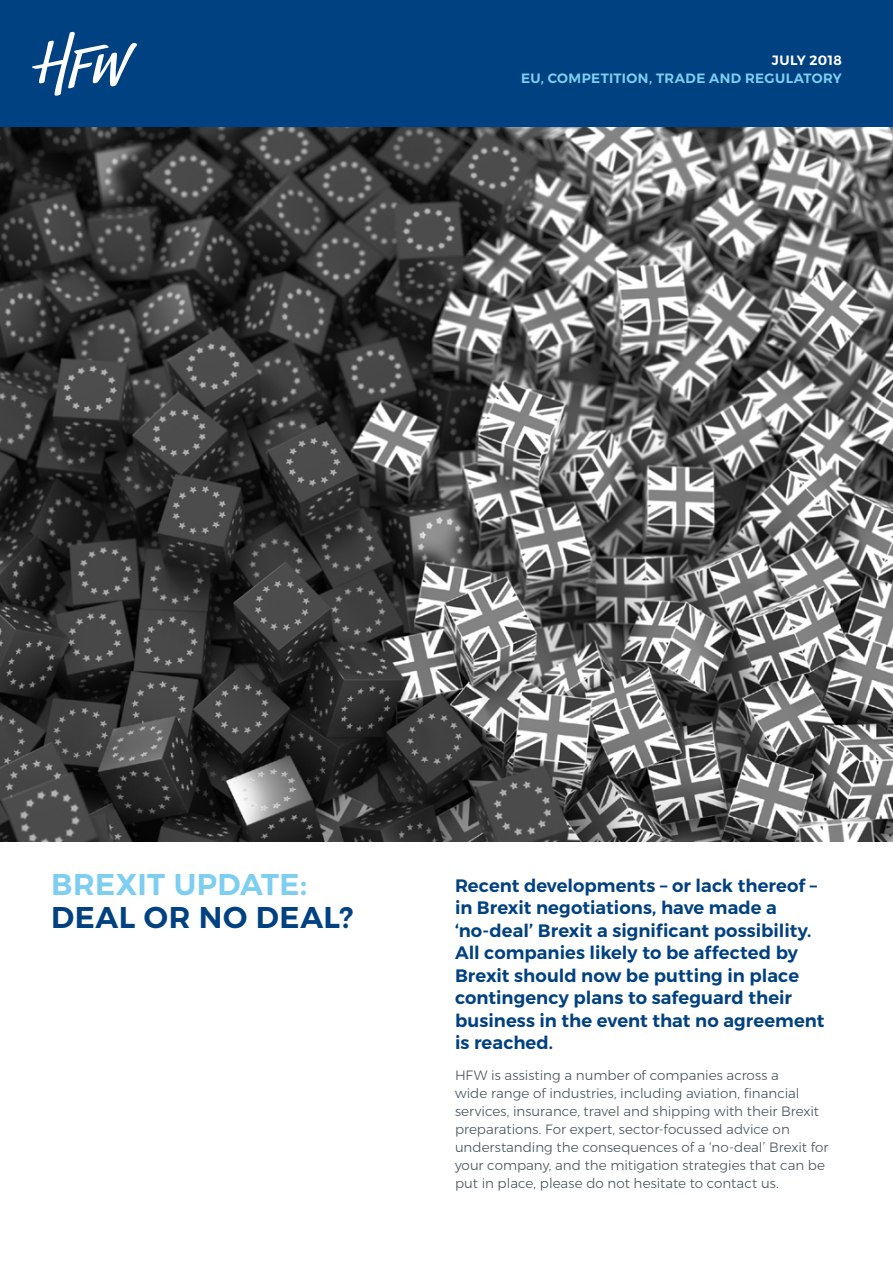
<style>
.page{position:relative;width:893px;height:1263px;background:#fff}
.page>*{position:absolute;margin:0;border:0;box-sizing:border-box;transform-origin:0 0}
.t1{font:600 30px "Montserrat";letter-spacing:.01em;color:#7dcef1}
.t2{font:600 30px "Montserrat";letter-spacing:.02em;color:#004181}
.t3{font:600 18px/22.5px "Montserrat";color:#004181}
.t4{font:300 13.5px/18px "Montserrat";color:#48525a}
.t5{font:600 13.5px "Montserrat";letter-spacing:.03em;color:#7dcef1}
.t6{font:600 13.5px "Montserrat";letter-spacing:.025em;color:#fff}
</style>
<div class="page">
<div style="left:0;top:0;width:893px;height:128px;background:#004181"></div>
<img style="left:0;top:128px;width:893px;height:714px">
<svg style="left:32px;top:32px;width:105px;height:64px"></svg>
<p class="t6" style="left:772px;top:50px;width:71px">JULY 2018</p>
<p class="t5" style="left:521px;top:68px;width:322px">EU, COMPETITION, TRADE AND REGULATORY</p>
<h1 class="t1" style="left:51px;top:861px;width:258px">BREXIT UPDATE:</h1>
<h1 class="t2" style="left:51px;top:894px;width:304px">DEAL OR NO DEAL?</h1>
<p class="t3" style="left:455px;top:874px;width:371px">Recent developments – or lack thereof – in Brexit negotiations, have made a ‘no-deal’ Brexit a significant possibility.<br>All companies likely to be affected by Brexit should now be putting in place contingency plans to safeguard their business in the event that no agreement is reached.</p>
<p class="t4" style="left:455px;top:1066px;width:375px">HFW is assisting a number of companies across a<br>wide range of industries, including aviation, financial services, insurance, travel and shipping with their Brexit preparations. For expert, sector-focussed advice on understanding the consequences of a ‘no-deal’ Brexit for your company, and the mitigation strategies that can be put in place, please do not hesitate to contact us.</p>
</div>
